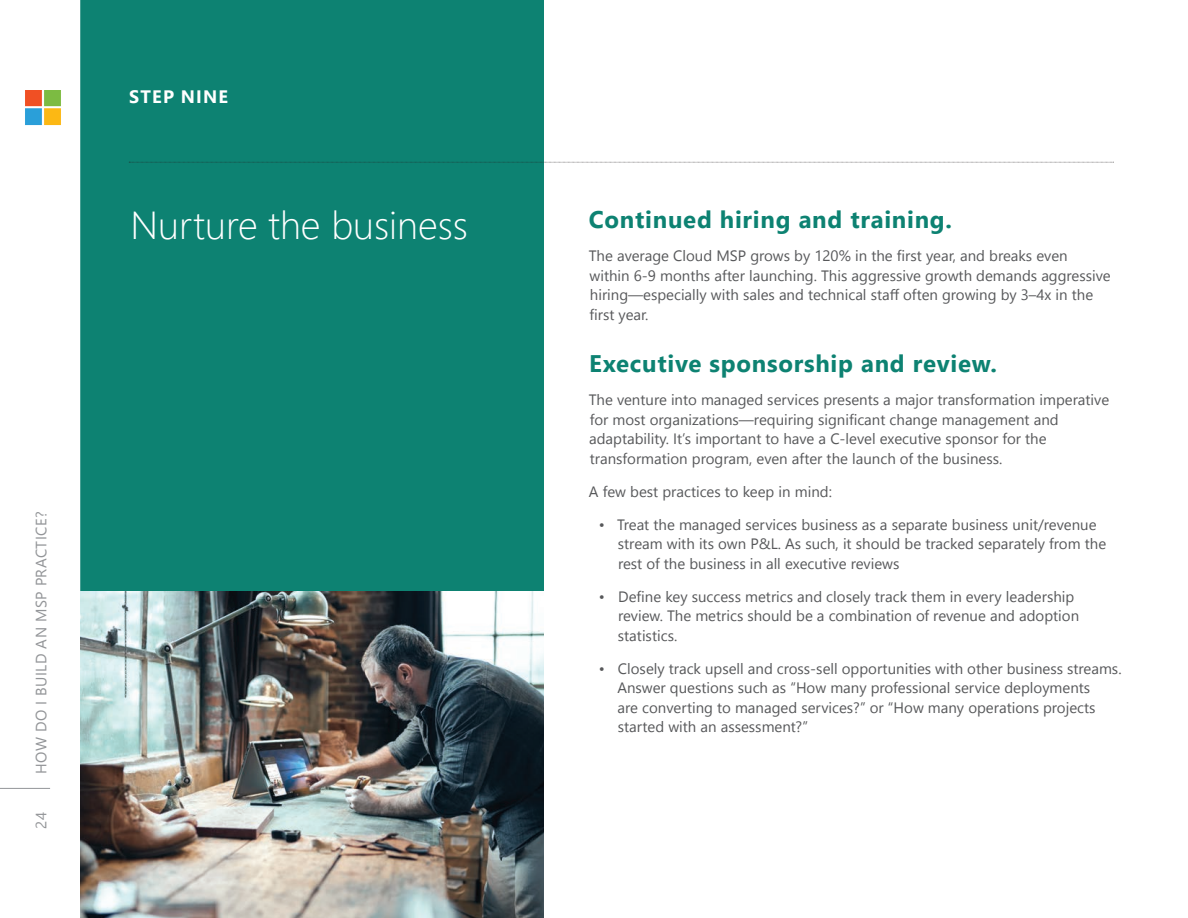
<style>
.page{position:relative;width:1188px;height:918px;background:#fff}
.page>*{position:absolute;margin:0;border:0;box-sizing:border-box;transform-origin:0 0}
.t1{font:300 39px "Segoe UI";color:#fff}
.t2{font:700 24px "Segoe UI";letter-spacing:.03em;color:#0d8272}
.t3{font:700 24px "Segoe UI";color:#fff}
.t4{font:700 18px "Segoe UI";letter-spacing:.065em;color:#fff}
.t5{font:15px/19.5px "Segoe UI";color:#57585a}
.t6{font:15px "Segoe UI";letter-spacing:.03em;color:#939598}
</style>
<div class="page">
<img style="left:25px;top:90px;width:36px;height:36px">
<div style="left:81px;top:0;width:462px;height:918px;background:#0d8272"></div>
<svg style="left:129px;top:162px;width:985px;height:1px"></svg>
<img style="left:80px;top:592px;width:464px;height:326px">
<hr style="left:0;top:788px;width:50px;height:1px;background:#939598">
<p class="t6" style="left:30px;top:774px;width:264px;rotate:-90deg">HOW DO I BUILD AN MSP PRACTICE?</p>
<p class="t6" style="left:30px;top:829px;width:19px;rotate:-90deg">24</p>
<p class="t4" style="left:129px;top:83px;width:100px">STEP NINE</p>
<h1 class="t1" style="left:130px;top:196px;width:339px">Nurture the business</h1>
<h2 class="t2" style="left:589px;top:202px;width:365px">Continued hiring and training.</h2>
<p class="t5" style="left:589px;top:246px;width:524px">The average Cloud MSP grows by 120% in the first year, and breaks even within 6-9 months after launching. This aggressive growth demands aggressive hiring—especially with sales and technical staff often growing by 3–4x in the first year.</p>
<h2 class="t2" style="left:589px;top:346px;width:409px">Executive sponsorship and review.</h2>
<p class="t5" style="left:589px;top:390px;width:522px">The venture into managed services presents a major transformation imperative for most organizations—requiring significant change management and adaptability. It’s important to have a C-level executive sponsor for the transformation program, even after the launch of the business.</p>
<p class="t5" style="left:589px;top:481px;width:245px">A few best practices to keep in mind:</p>
<p class="t5" style="left:618px;top:514px;width:490px;text-indent:-19px">• Treat the managed services business as a separate business unit/revenue stream with its own P&amp;L. As such, it should be tracked separately from the rest of the business in all executive reviews</p>
<p class="t5" style="left:618px;top:586px;width:463px;text-indent:-19px">• Define key success metrics and closely track them in every leadership review. The metrics should be a combination of revenue and adoption statistics.</p>
<p class="t5" style="left:617px;top:658px;width:506px;text-indent:-19px">• Closely track upsell and cross-sell opportunities with other business streams.<br>Answer questions such as “How many professional service deployments<br>are converting to managed services?” or “How many operations projects started with an assessment?”</p>
<h2 class="t3" style="left:130px;top:218px;width:292px">What am I going to offer?</h2>
</div>
